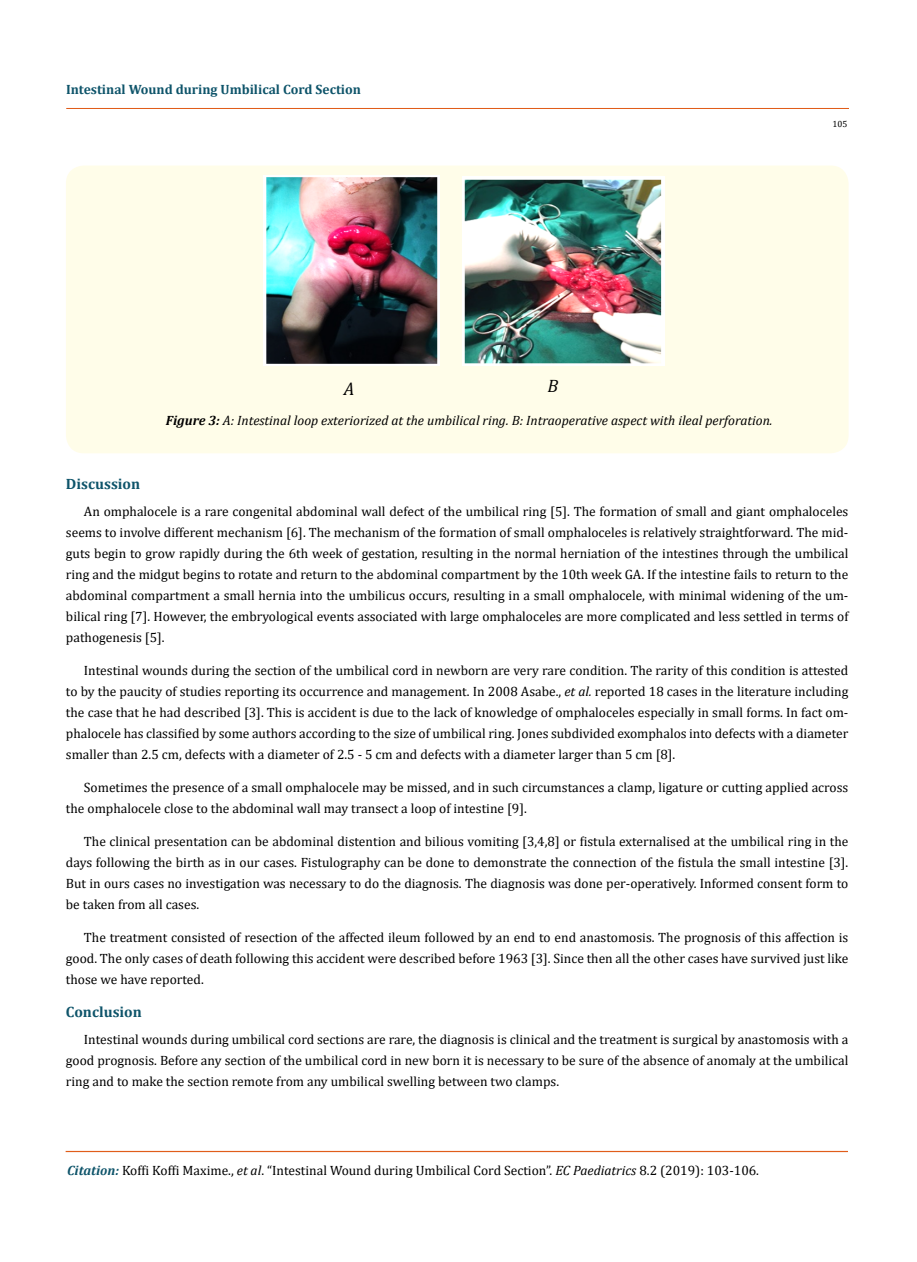
<style>
.page{position:relative;width:917px;height:1262px;background:#fff}
.page>*{position:absolute;margin:0;border:0;box-sizing:border-box;transform-origin:0 0}
.t1{font:italic 18px "Cambria";color:#000}
.t2{font:700 15px "Cambria";color:#0e546a}
.t3{font:13.5px/21px "Cambria";color:#000;text-align:justify}
.t4{font:italic 13.5px "Cambria";color:#000}
.t5{font:700 13.5px "Cambria";color:#0e546a}
.t6{font:9px "Cambria";color:#000}
.s1{font-weight:700}
.s2{font-style:italic}
.s3{font-weight:700;font-style:italic;color:#0e546a}
</style>
<div class="page">
<hr style="left:67px;top:108px;width:781px;height:1px;background:#e05d1a">
<div style="left:66px;top:1151px;width:781px;height:1px;border:1px solid #e05d1a"></div>
<div style="left:66px;top:165px;width:782px;height:288px;background:#fffde9;border-radius:18px"></div>
<img style="left:264px;top:176px;width:176px;height:190px">
<img style="left:462px;top:176px;width:202px;height:190px">
<p class="t5" style="left:66px;top:80px;width:296px">Intestinal Wound during Umbilical Cord Section</p>
<p class="t6" style="left:832px;top:119px;width:16px">105</p>
<h1 class="t1" style="left:344px;top:376px;width:12px">A</h1>
<h1 class="t1" style="left:547px;top:373px;width:12px">B</h1>
<p class="t4" style="left:166px;top:411px;width:608px"><span class="s1">Figure 3:</span> A: Intestinal loop exteriorized at the umbilical ring. B: Intraoperative aspect with ileal perforation.</p>
<p class="t2" style="left:66px;top:473px;width:76px">Discussion</p>
<p class="t3" style="left:66px;top:501px;width:784px;text-indent:18px">An omphalocele is a rare congenital abdominal wall defect of the umbilical ring [5]. The formation of small and giant omphaloceles seems to involve different mechanism [6]. The mechanism of the formation of small omphaloceles is relatively straightforward. The mid&shy;guts begin to grow rapidly during the 6th week of gestation, resulting in the normal herniation of the intestines through the umbilical ring and the midgut begins to rotate and return to the abdominal compartment by the 10th week GA. If the intestine fails to return to the abdominal compartment a small hernia into the umbilicus occurs, resulting in a small omphalocele, with minimal widening of the um&shy;bilical ring [7]. However, the embryological events associated with large omphaloceles are more complicated and less settled in terms of pathogenesis [5].</p>
<p class="t3" style="left:66px;top:660px;width:784px;text-indent:18px">Intestinal wounds during the section of the umbilical cord in newborn are very rare condition. The rarity of this condition is attested to by the paucity of studies reporting its occurrence and management. In 2008 Asabe., <span class="s2">et al.</span> reported 18 cases in the literature including the case that he had described [3]. This is accident is due to the lack of knowledge of omphaloceles especially in small forms. In fact om&shy;phalocele has classified by some authors according to the size of umbilical ring. Jones subdivided exomphalos into defects with a diameter smaller than 2.5 cm, defects with a diameter of 2.5 - 5 cm and defects with a diameter larger than 5 cm [8].</p>
<p class="t3" style="left:66px;top:777px;width:784px;text-indent:18px">Sometimes the presence of a small omphalocele may be missed, and in such circumstances a clamp, ligature or cutting applied across the omphalocele close to the abdominal wall may transect a loop of intestine [9].</p>
<p class="t3" style="left:66px;top:831px;width:784px;text-indent:18px">The clinical presentation can be abdominal distention and bilious vomiting [3,4,8] or fistula externalised at the umbilical ring in the days following the birth as in our cases. Fistulography can be done to demonstrate the connection of the fistula the small intestine [3].<br>But in ours cases no investigation was necessary to do the diagnosis. The diagnosis was done per-operatively. Informed consent form to be taken from all cases.</p>
<p class="t3" style="left:66px;top:927px;width:784px;text-indent:18px">The treatment consisted of resection of the affected ileum followed by an end to end anastomosis. The prognosis of this affection is good. The only cases of death following this accident were described before 1963 [3]. Since then all the other cases have survived just like those we have reported.</p>
<p class="t2" style="left:66px;top:1001px;width:77px">Conclusion</p>
<p class="t3" style="left:66px;top:1029px;width:784px;text-indent:18px">Intestinal wounds during umbilical cord sections are rare, the diagnosis is clinical and the treatment is surgical by anastomosis with a good prognosis. Before any section of the umbilical cord in new born it is necessary to be sure of the absence of anomaly at the umbilical ring and to make the section remote from any umbilical swelling between two clamps.</p>
<p class="t3" style="left:67px;top:1160px;width:693px"><span class="s3">Citation:</span> Koffi Koffi Maxime., <span class="s2">et al</span>. “Intestinal Wound during Umbilical Cord Section”. <span class="s2">EC Paediatrics</span> 8.2 (2019): 103-106.</p>
</div>
